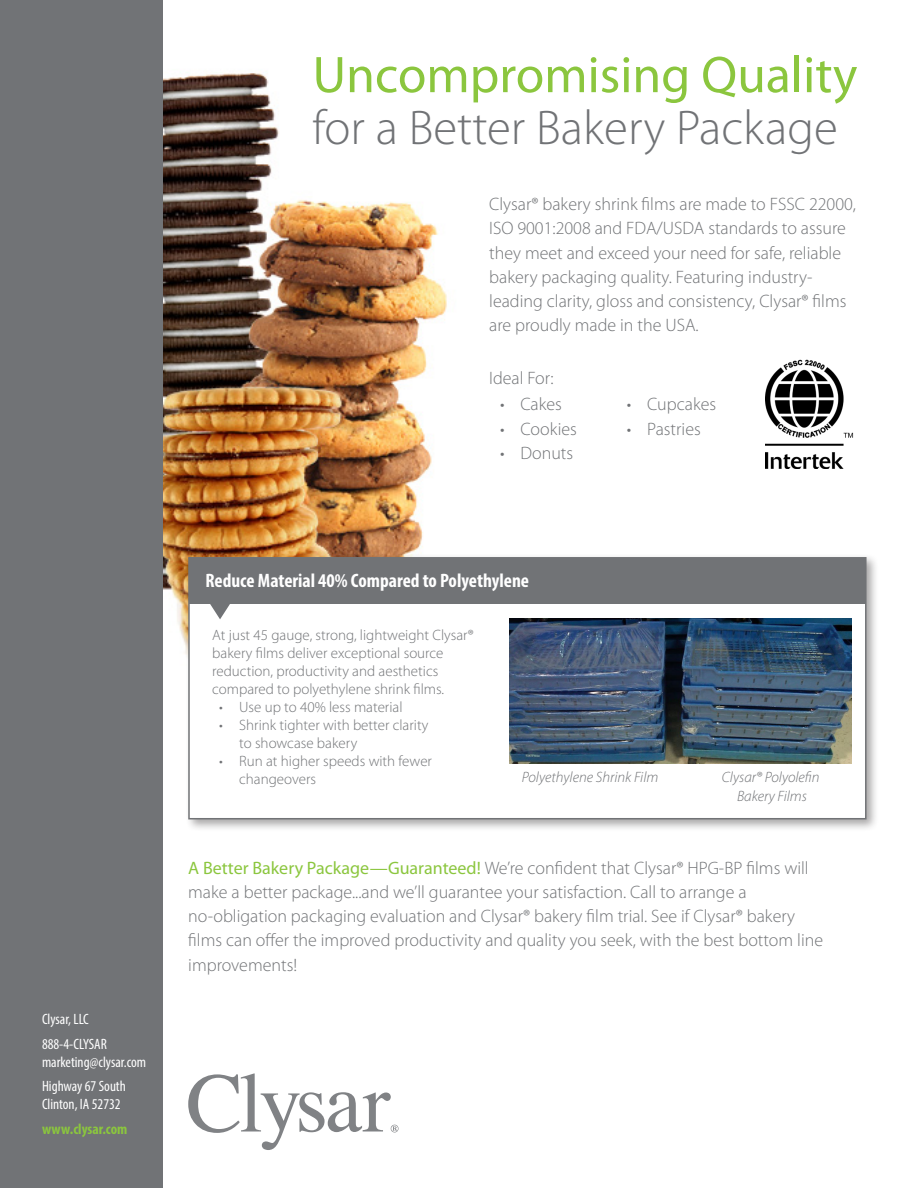
<style>
.page{position:relative;width:918px;height:1188px;background:#fff}
.page>*{position:absolute;margin:0;border:0;box-sizing:border-box;transform-origin:0 0}
.t1{font:51.9px "Myriad Pro";color:#8bc63e}
.t2{font:300 48.9px "Myriad Pro";color:#717376}
.t3{font:700 condensed 19.5px "Myriad Pro";color:#fff}
.t4{font:300 18px/24.3px "Myriad Pro";color:#717376}
.t5{font:300 15px/18px "Myriad Pro";color:#717376}
.t6{font:condensed 15px/18px "Myriad Pro";color:#fff}
.t7{font:italic 300 15px/18.3px "Myriad Pro";color:#717376;text-align:center}
.t8{font:700 condensed 15px "Myriad Pro";color:#8bc63e}
.s1{font-weight:400;color:#8bc63e}
</style>
<div class="page">
<img style="left:163px;top:73px;width:284px;height:571px">
<div style="left:185px;top:554px;width:694px;height:278px;background:#231f20;opacity:.4"></div>
<div style="left:188px;top:557px;width:679px;height:262px;background:#fff;border:2px solid #717376"></div>
<div style="left:189px;top:558px;width:676px;height:46px;background:#717376"></div>
<svg style="left:210px;top:604px;width:20px;height:15px"></svg>
<img style="left:509px;top:618px;width:343px;height:146px">
<img style="left:766px;top:359px;width:88px;height:110px">
<div style="left:0;top:0;width:163px;height:1188px;background:#717376"></div>
<svg style="left:188px;top:1073px;width:211px;height:77px"></svg>
<p class="t1" style="left:313px;top:43px;width:546px">Uncompromising Quality</p>
<p class="t2" style="left:313px;top:98px;width:527px">for a Better Bakery Package</p>
<p class="t4" style="left:489px;top:192px;width:368px">Clysar® bakery shrink films are made to FSSC 22000, ISO 9001:2008 and FDA/USDA standards to assure they meet and exceed your need for safe, reliable bakery packaging quality. Featuring industry&shy;leading clarity, gloss and consistency, Clysar® films are proudly made in the USA.</p>
<p class="t4" style="left:489px;top:366px;width:66px">Ideal For:</p>
<p class="t4" style="left:500px;top:392px;width:63px">• Cakes</p>
<p class="t4" style="left:500px;top:416px;width:78px">• Cookies</p>
<p class="t4" style="left:500px;top:440px;width:75px">• Donuts</p>
<p class="t4" style="left:627px;top:392px;width:91px">• Cupcakes</p>
<p class="t4" style="left:627px;top:416px;width:75px">• Pastries</p>
<p class="t6" style="left:42px;top:1010px;width:48px">Clysar, LLC</p>
<p class="t6" style="left:42px;top:1034px;width:106px">888-4-CLYSAR marketing@clysar.com</p>
<p class="t6" style="left:42px;top:1077px;width:85px">Highway 67 South<br>Clinton, IA 52732</p>
<p class="t8" style="left:42px;top:1120px;width:87px">www.clysar.com</p>
<p class="t3" style="left:206px;top:569px;width:325px">Reduce Material 40% Compared to Polyethylene</p>
<p class="t5" style="left:212px;top:626px;width:263px">At just 45 gauge, strong, lightweight Clysar® bakery films deliver exceptional source reduction, productivity and aesthetics compared to polyethylene shrink films.</p>
<p class="t5" style="left:219px;top:698px;width:185px">• Use up to 40% less material</p>
<p class="t5" style="left:239px;top:716px;width:191px;text-indent:-20px">• Shrink tighter with better clarity to showcase bakery</p>
<p class="t5" style="left:239px;top:752px;width:194px;text-indent:-20px">• Run at higher speeds with fewer changeovers</p>
<p class="t7" style="left:522px;top:768px;width:138px">Polyethylene Shrink Film</p>
<p class="t7" style="left:722px;top:768px;width:99px">Clysar® Polyolefin<br>Bakery Films</p>
<p class="t4" style="left:188px;top:855px;width:636px"><span class="s1">A Better Bakery Package—Guaranteed!</span> We’re confident that Clysar® HPG-BP films will make a better package...and we’ll guarantee your satisfaction. Call to arrange a no-obligation packaging evaluation and Clysar® bakery film trial. See if Clysar® bakery films can offer the improved productivity and quality you seek, with the best bottom line improvements!</p>
</div>
